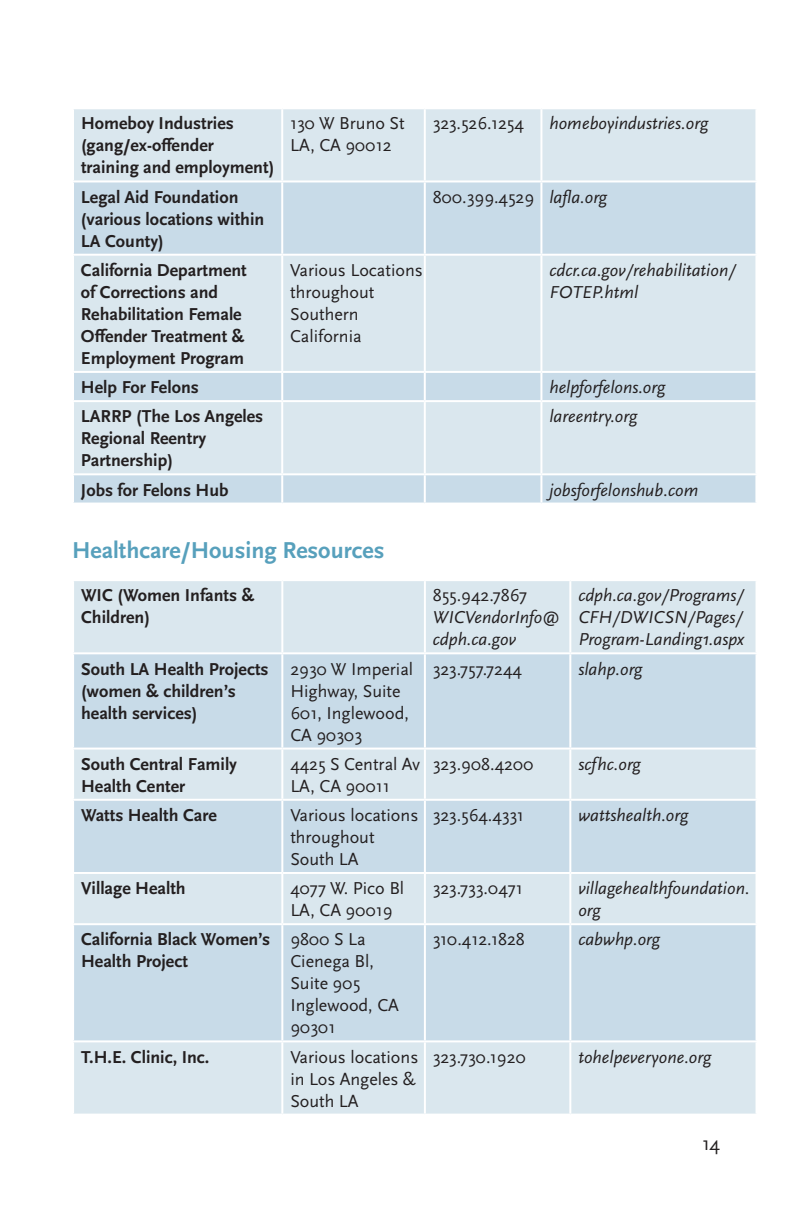
<style>
.page{position:relative;width:792px;height:1224px;background:#fff}
.page>*{position:absolute;margin:0;border:0;box-sizing:border-box;transform-origin:0 0}
.t1{font:700 24px "Scala Sans Pro";color:#57a0bc}
.t2{font:20px "Scala Sans Pro";color:#231f20}
.t3{font:700 18px/22px "Scala Sans Pro";color:#231f20}
.t4{font:18px/22px "Scala Sans Pro";color:#231f20}
.t5{font:italic 18px/22px "Scala Sans Pro";color:#231f20}
.s1{font-style:italic}
</style>
<div class="page">
<div style="left:74px;top:109px;width:681px;height:71px;background:#dae7ee"></div>
<svg style="left:74px;top:182px;width:681px;height:321px;background:#d3e2eb"></svg>
<hr style="left:281px;top:109px;width:2px;height:71px;background:#fff">
<hr style="left:424px;top:109px;width:2px;height:71px;background:#fff">
<hr style="left:540px;top:109px;width:2px;height:71px;background:#fff">
<hr style="left:281px;top:182px;width:2px;height:72px;background:#fff">
<hr style="left:424px;top:182px;width:2px;height:72px;background:#fff">
<hr style="left:540px;top:182px;width:2px;height:72px;background:#fff">
<hr style="left:281px;top:256px;width:2px;height:115px;background:#fff">
<hr style="left:424px;top:256px;width:2px;height:115px;background:#fff">
<hr style="left:540px;top:256px;width:2px;height:115px;background:#fff">
<hr style="left:281px;top:373px;width:2px;height:27px;background:#fff">
<hr style="left:424px;top:373px;width:2px;height:27px;background:#fff">
<hr style="left:540px;top:373px;width:2px;height:27px;background:#fff">
<hr style="left:281px;top:402px;width:2px;height:71px;background:#fff">
<hr style="left:424px;top:402px;width:2px;height:71px;background:#fff">
<hr style="left:540px;top:402px;width:2px;height:71px;background:#fff">
<hr style="left:281px;top:475px;width:2px;height:28px;background:#fff">
<hr style="left:424px;top:475px;width:2px;height:28px;background:#fff">
<hr style="left:540px;top:475px;width:2px;height:28px;background:#fff">
<hr style="left:72px;top:254px;width:210px;height:2px;background:#fff">
<hr style="left:282px;top:254px;width:143px;height:2px;background:#fff">
<hr style="left:425px;top:254px;width:116px;height:2px;background:#fff">
<hr style="left:541px;top:254px;width:216px;height:2px;background:#fff">
<hr style="left:72px;top:371px;width:210px;height:2px;background:#fff">
<hr style="left:282px;top:371px;width:143px;height:2px;background:#fff">
<hr style="left:425px;top:371px;width:116px;height:2px;background:#fff">
<hr style="left:541px;top:371px;width:216px;height:2px;background:#fff">
<hr style="left:72px;top:400px;width:210px;height:2px;background:#fff">
<hr style="left:282px;top:400px;width:143px;height:2px;background:#fff">
<hr style="left:425px;top:400px;width:116px;height:2px;background:#fff">
<hr style="left:541px;top:400px;width:216px;height:2px;background:#fff">
<hr style="left:72px;top:473px;width:210px;height:2px;background:#fff">
<hr style="left:282px;top:473px;width:143px;height:2px;background:#fff">
<hr style="left:425px;top:473px;width:116px;height:2px;background:#fff">
<hr style="left:541px;top:473px;width:216px;height:2px;background:#fff">
<div style="left:74px;top:581px;width:682px;height:533px;background:#dae7ee"></div>
<svg style="left:74px;top:654px;width:682px;height:386px;background:#ccdee9"></svg>
<hr style="left:281px;top:581px;width:2px;height:71px;background:#fff">
<hr style="left:424px;top:581px;width:2px;height:71px;background:#fff">
<hr style="left:569px;top:581px;width:2px;height:71px;background:#fff">
<hr style="left:72px;top:652px;width:210px;height:2px;background:#fff">
<hr style="left:282px;top:652px;width:143px;height:2px;background:#fff">
<hr style="left:281px;top:654px;width:2px;height:94px;background:#fff">
<hr style="left:425px;top:652px;width:145px;height:2px;background:#fff">
<hr style="left:424px;top:654px;width:2px;height:94px;background:#fff">
<hr style="left:570px;top:652px;width:188px;height:2px;background:#fff">
<hr style="left:569px;top:654px;width:2px;height:94px;background:#fff">
<hr style="left:72px;top:748px;width:210px;height:2px;background:#fff">
<hr style="left:282px;top:748px;width:143px;height:2px;background:#fff">
<hr style="left:281px;top:750px;width:2px;height:49px;background:#fff">
<hr style="left:425px;top:748px;width:145px;height:2px;background:#fff">
<hr style="left:424px;top:750px;width:2px;height:49px;background:#fff">
<hr style="left:570px;top:748px;width:188px;height:2px;background:#fff">
<hr style="left:569px;top:750px;width:2px;height:49px;background:#fff">
<hr style="left:72px;top:799px;width:210px;height:2px;background:#fff">
<hr style="left:282px;top:799px;width:143px;height:2px;background:#fff">
<hr style="left:281px;top:801px;width:2px;height:71px;background:#fff">
<hr style="left:425px;top:799px;width:145px;height:2px;background:#fff">
<hr style="left:424px;top:801px;width:2px;height:71px;background:#fff">
<hr style="left:570px;top:799px;width:188px;height:2px;background:#fff">
<hr style="left:569px;top:801px;width:2px;height:71px;background:#fff">
<hr style="left:72px;top:872px;width:210px;height:2px;background:#fff">
<hr style="left:282px;top:872px;width:143px;height:2px;background:#fff">
<hr style="left:281px;top:874px;width:2px;height:49px;background:#fff">
<hr style="left:425px;top:872px;width:145px;height:2px;background:#fff">
<hr style="left:424px;top:874px;width:2px;height:49px;background:#fff">
<hr style="left:570px;top:872px;width:188px;height:2px;background:#fff">
<hr style="left:569px;top:874px;width:2px;height:49px;background:#fff">
<hr style="left:72px;top:923px;width:210px;height:2px;background:#fff">
<hr style="left:282px;top:923px;width:143px;height:2px;background:#fff">
<hr style="left:281px;top:925px;width:2px;height:115px;background:#fff">
<hr style="left:425px;top:923px;width:145px;height:2px;background:#fff">
<hr style="left:424px;top:925px;width:2px;height:115px;background:#fff">
<hr style="left:570px;top:923px;width:188px;height:2px;background:#fff">
<hr style="left:569px;top:925px;width:2px;height:115px;background:#fff">
<hr style="left:72px;top:1040px;width:210px;height:2px;background:#fff">
<hr style="left:282px;top:1040px;width:143px;height:2px;background:#fff">
<hr style="left:281px;top:1042px;width:2px;height:72px;background:#fff">
<hr style="left:425px;top:1040px;width:145px;height:2px;background:#fff">
<hr style="left:424px;top:1042px;width:2px;height:72px;background:#fff">
<hr style="left:570px;top:1040px;width:188px;height:2px;background:#fff">
<hr style="left:569px;top:1042px;width:2px;height:72px;background:#fff">
<p class="t3" style="left:81px;top:113px;width:195px">Homeboy Industries (gang/ex-offender training and employment)</p>
<p class="t4" style="left:290px;top:113px;width:116px">130 W Bruno St<br>LA, CA 90012</p>
<p class="t4" style="left:433px;top:113px;width:93px">323.526.1254</p>
<p class="t5" style="left:549px;top:113px;width:160px">homeboyindustries.org</p>
<p class="t3" style="left:81px;top:186px;width:185px">Legal Aid Foundation (various locations within<br>LA County)</p>
<p class="t4" style="left:433px;top:186px;width:176px">800.399.4529 <span class="s1">lafla.org</span></p>
<p class="t3" style="left:81px;top:259px;width:167px">California Department of Corrections and<br>Rehabilitation Female<br>Offender Treatment &amp;<br>Employment Program</p>
<p class="t4" style="left:290px;top:259px;width:134px">Various Locations throughout<br>Southern<br>California</p>
<p class="t5" style="left:549px;top:259px;width:188px">cdcr.ca.gov/rehabilitation/<br>FOTEP.html</p>
<p class="t3" style="left:81px;top:376px;width:119px">Help For Felons</p>
<p class="t5" style="left:549px;top:376px;width:117px">helpforfelons.org</p>
<p class="t3" style="left:81px;top:406px;width:184px">LARRP (The Los Angeles<br>Regional Reentry<br>Partnership)</p>
<p class="t5" style="left:549px;top:406px;width:89px">lareentry.org</p>
<p class="t3" style="left:81px;top:479px;width:149px">Jobs for Felons Hub</p>
<p class="t5" style="left:549px;top:479px;width:151px">jobsforfelonshub.com</p>
<h1 class="t1" style="left:72px;top:537px;width:314px">Healthcare/Housing Resources</h1>
<p class="t3" style="left:81px;top:585px;width:175px">WIC (Women Infants &amp;<br>Children)</p>
<p class="t4" style="left:433px;top:585px;width:96px">855.942.7867</p>
<p class="t5" style="left:433px;top:607px;width:129px">WICVendorInfo@ cdph.ca.gov</p>
<p class="t5" style="left:578px;top:585px;width:167px;text-align:justify">cdph.ca.gov/Programs/ CFH/DWICSN/Pages/ Program-Landing1.aspx</p>
<p class="t3" style="left:81px;top:658px;width:189px">South LA Health Projects (women &amp; children’s health services)</p>
<p class="t4" style="left:290px;top:658px;width:124px">2930 W Imperial<br>Highway, Suite<br>601, Inglewood,<br>CA 90303</p>
<p class="t4" style="left:433px;top:658px;width:91px">323.757.7244</p>
<p class="t5" style="left:578px;top:658px;width:66px">slahp.org</p>
<p class="t3" style="left:81px;top:753px;width:158px">South Central Family<br>Health Center</p>
<p class="t4" style="left:290px;top:753px;width:131px">4425 S Central Av<br>LA, CA 90011</p>
<p class="t4" style="left:433px;top:753px;width:102px">323.908.4200</p>
<p class="t5" style="left:578px;top:753px;width:64px">scfhc.org</p>
<p class="t3" style="left:81px;top:804px;width:137px">Watts Health Care</p>
<p class="t4" style="left:290px;top:804px;width:130px">Various locations throughout<br>South LA</p>
<p class="t4" style="left:433px;top:804px;width:92px">323.564.4331</p>
<p class="t5" style="left:578px;top:804px;width:111px">wattshealth.org</p>
<p class="t3" style="left:81px;top:877px;width:106px">Village Health</p>
<p class="t4" style="left:290px;top:877px;width:115px">4077 W. Pico Bl<br>LA, CA 90019</p>
<p class="t4" style="left:433px;top:877px;width:91px">323.733.0471</p>
<p class="t5" style="left:578px;top:877px;width:173px">villagehealthfoundation. org</p>
<p class="t3" style="left:81px;top:929px;width:191px">California Black Women’s<br>Health Project</p>
<p class="t4" style="left:290px;top:929px;width:110px">9800 S La<br>Cienega Bl,<br>Suite 905<br>Inglewood, CA<br>90301</p>
<p class="t4" style="left:433px;top:929px;width:94px">310.412.1828</p>
<p class="t5" style="left:578px;top:929px;width:83px">cabwhp.org</p>
<p class="t3" style="left:81px;top:1046px;width:130px">T.H.E. Clinic, Inc.</p>
<p class="t4" style="left:290px;top:1046px;width:130px">Various locations in Los Angeles &amp;<br>South LA</p>
<p class="t4" style="left:433px;top:1046px;width:95px">323.730.1920</p>
<p class="t5" style="left:578px;top:1046px;width:134px">tohelpeveryone.org</p>
<p class="t2" style="left:702px;top:1132px;width:19px">14</p>
</div>
